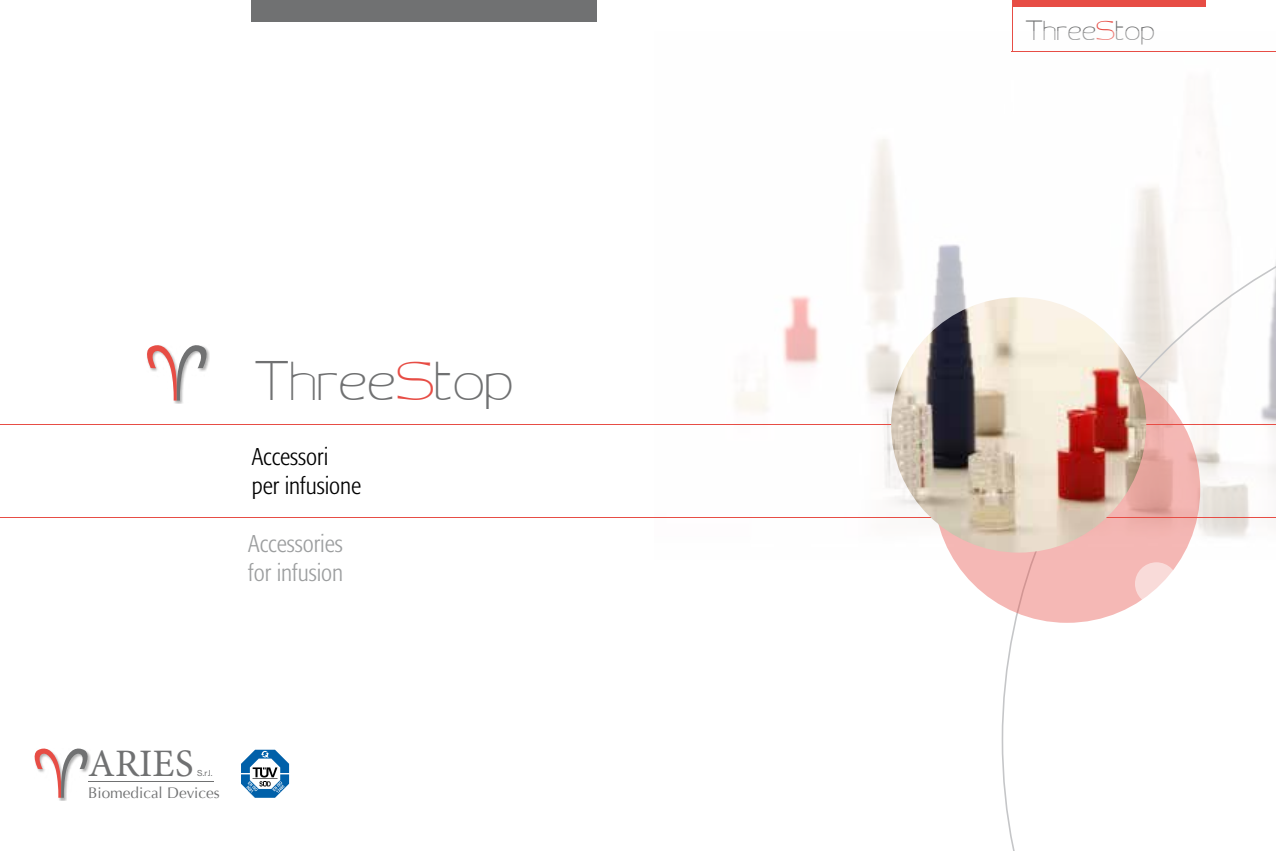
<style>
.page{position:relative;width:1276px;height:851px;background:#fff}
.page>*{position:absolute;margin:0;border:0;box-sizing:border-box;transform-origin:0 0}
.t1{font:48px "Aero Display S Si";color:#707172}
.t2{font:38.85px "Minion Pro";color:#707172}
.t3{font:300 condensed 24px/28.8px "Formata";color:#9c9e9f}
.t4{font:300 condensed 24px/28.8px "Formata";color:#000}
.t5{font:24px "Aero Display S Si";color:#707172}
.t6{font:15.3px "Optima";color:#707172}
.t7{font:8.4px "Helvetica Neue";color:#707172}
.s1{color:#e74d45}
</style>
<div class="page">
<div style="left:34px;top:748px;width:57px;height:52px;background:#000;opacity:.3"></div>
<svg style="left:34px;top:748px;width:58px;height:49px"></svg>
<hr style="left:89px;top:780px;width:125px;height:1px;background:#707172">
<svg style="left:241px;top:749px;width:48px;height:48px"></svg>
<img style="left:735px;top:51px;width:425px;height:508px">
<svg style="left:1001px;top:194px;width:275px;height:656px"></svg>
<hr style="left:1012px;top:51px;width:264px;height:1px;background:#e74d45">
<hr style="left:1012px;top:0;width:1px;height:51px;background:#e74d45">
<div style="left:1012px;top:0;width:193px;height:6px;background:#e74d45"></div>
<div style="left:252px;top:0;width:345px;height:21px;background:#707172"></div>
<hr style="left:0;top:424px;width:1276px;height:1px;background:#e74d45">
<hr style="left:0;top:517px;width:1276px;height:1px;background:#e74d45">
<svg style="left:934px;top:356px;width:266px;height:266px;background:#f1b3af"></svg>
<div style="left:146px;top:344px;width:64px;height:60px;background:#000;opacity:.3"></div>
<svg style="left:146px;top:344px;width:64px;height:56px"></svg>
<svg style="left:1135px;top:562px;width:43px;height:43px"></svg>
<img style="left:891px;top:297px;width:255px;height:255px;border-radius:128px">
<h1 class="t1" style="left:254px;top:358px;width:261px">Three<span class="s1">S</span>top</h1>
<p class="t4" style="left:252px;top:443px;width:111px">Accessori per infusione</p>
<p class="t3" style="left:248px;top:529px;width:96px">Accessories for infusion</p>
<h2 class="t2" style="left:88px;top:737px;width:107px">ARIES</h2>
<p class="t6" style="left:88px;top:783px;width:133px">Biomedical Devices</p>
<p class="t7" style="left:197px;top:766px;width:17px">S.r.l.</p>
<p class="t5" style="left:1025px;top:19px;width:131px">Three<span class="s1">S</span>top</p>
</div>
